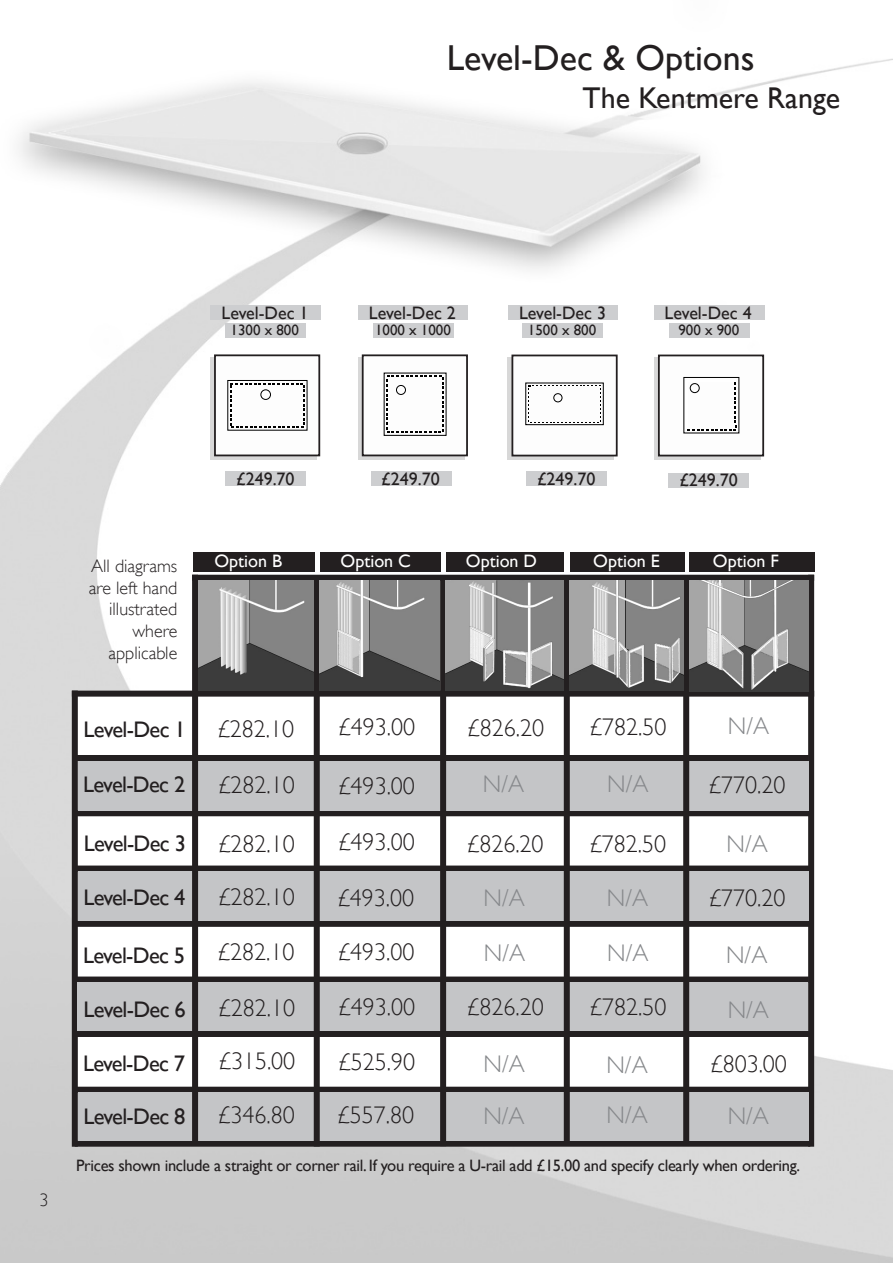
<style>
.page{position:relative;width:893px;height:1263px;background:#fff}
.page>*{position:absolute;margin:0;border:0;box-sizing:border-box;transform-origin:0 0}
.t1{font:36px "Gill Sans";color:#231f20}
.t2{font:30px "Gill Sans";color:#231f20}
.t3{font:300 24px "Gill Sans";color:#231f20}
.t4{font:300 24px "Gill Sans";color:#86888b}
.t5{font:22.5px "Gill Sans";letter-spacing:-.03em;color:#231f20}
.t6{font:18px "Gill Sans";color:#231f20}
.t7{font:300 18px "Gill Sans";color:#231f20}
.t8{font:18px "Gill Sans";color:#fff}
.t9{font:16.5px "Gill Sans";letter-spacing:-.02em;color:#231f20}
.t10{font:15px "Gill Sans";color:#231f20}
</style>
<div class="page">
<img style="left:0;top:59px;width:893px;height:1204px">
<div style="left:210px;top:357px;width:107px;height:103px;background:linear-gradient(to right,#d8d8d8,#d8d8d8)"></div>
<div style="left:215px;top:355px;width:104px;height:100px;background:#fdfdfd"></div>
<div style="left:214px;top:354px;width:106px;height:102px;border:2px solid #231f20"></div>
<div style="left:358px;top:357px;width:107px;height:103px;background:linear-gradient(to right,#d8d8d8,#d8d8d8)"></div>
<div style="left:363px;top:355px;width:104px;height:100px;background:#fdfdfd"></div>
<div style="left:362px;top:354px;width:106px;height:102px;border:2px solid #231f20"></div>
<div style="left:508px;top:357px;width:106px;height:103px;background:linear-gradient(to right,#d8d8d8,#d8d8d8)"></div>
<div style="left:512px;top:355px;width:105px;height:101px;background:#fdfdfd"></div>
<div style="left:511px;top:355px;width:107px;height:101px;border:2px solid #231f20"></div>
<div style="left:654px;top:357px;width:107px;height:103px;background:linear-gradient(to right,#d8d8d8,#d8d8d8)"></div>
<div style="left:659px;top:355px;width:104px;height:101px;background:#fdfdfd"></div>
<div style="left:658px;top:355px;width:106px;height:101px;border:2px solid #231f20"></div>
<svg style="left:78px;top:697px;width:730px;height:390px"></svg>
<div style="left:72px;top:691px;width:6px;height:456px;background:#231f20"></div>
<div style="left:808px;top:575px;width:6px;height:572px;background:#231f20"></div>
<div style="left:72px;top:691px;width:742px;height:6px;background:#231f20"></div>
<div style="left:192px;top:575px;width:622px;height:6px;background:#231f20"></div>
<div style="left:76px;top:755px;width:733px;height:6px;background:#231f20"></div>
<div style="left:75px;top:810px;width:735px;height:6px;background:#231f20"></div>
<div style="left:75px;top:865px;width:735px;height:6px;background:#231f20"></div>
<div style="left:75px;top:921px;width:735px;height:6px;background:#231f20"></div>
<div style="left:75px;top:976px;width:734px;height:6px;background:#231f20"></div>
<div style="left:74px;top:1031px;width:736px;height:6px;background:#231f20"></div>
<div style="left:75px;top:1087px;width:735px;height:6px;background:#231f20"></div>
<div style="left:75px;top:1141px;width:735px;height:6px;background:#231f20"></div>
<div style="left:78px;top:761px;width:730px;height:49px;background:#c4c5c7"></div>
<div style="left:78px;top:871px;width:730px;height:50px;background:#c4c5c7"></div>
<div style="left:78px;top:982px;width:730px;height:49px;background:#c4c5c7"></div>
<div style="left:78px;top:1093px;width:730px;height:48px;background:#c4c5c7"></div>
<div style="left:192px;top:575px;width:6px;height:569px;background:#231f20"></div>
<div style="left:314px;top:578px;width:6px;height:568px;background:#231f20"></div>
<div style="left:440px;top:576px;width:6px;height:570px;background:#231f20"></div>
<div style="left:564px;top:576px;width:6px;height:570px;background:#231f20"></div>
<div style="left:683px;top:579px;width:6px;height:567px;background:#231f20"></div>
<div style="left:210px;top:305px;width:111px;height:14px;background:#cdced0"></div>
<div style="left:358px;top:305px;width:110px;height:14px;background:#cdced0"></div>
<div style="left:508px;top:305px;width:109px;height:14px;background:#cdced0"></div>
<div style="left:654px;top:305px;width:110px;height:14px;background:#cdced0"></div>
<div style="left:193px;top:552px;width:122px;height:20px;background:#231f20"></div>
<div style="left:320px;top:552px;width:121px;height:20px;background:#231f20"></div>
<div style="left:447px;top:552px;width:117px;height:20px;background:#231f20"></div>
<div style="left:570px;top:552px;width:114px;height:20px;background:#231f20"></div>
<div style="left:689px;top:552px;width:126px;height:20px;background:#231f20"></div>
<svg style="left:227px;top:380px;width:81px;height:51px"></svg>
<svg style="left:383px;top:372px;width:64px;height:64px"></svg>
<svg style="left:525px;top:382px;width:79px;height:43px"></svg>
<svg style="left:683px;top:377px;width:56px;height:57px"></svg>
<img style="left:198px;top:581px;width:116px;height:110px">
<img style="left:320px;top:580px;width:120px;height:111px">
<img style="left:446px;top:581px;width:118px;height:110px">
<img style="left:569px;top:581px;width:115px;height:110px">
<img style="left:689px;top:581px;width:120px;height:110px">
<div style="left:226px;top:472px;width:80px;height:14px;background:#cdced0"></div>
<div style="left:372px;top:472px;width:80px;height:14px;background:#cdced0"></div>
<div style="left:526px;top:471px;width:80px;height:15px;background:#cdced0"></div>
<div style="left:669px;top:473px;width:80px;height:14px;background:#cdced0"></div>
<div style="left:225px;top:323px;width:80px;height:14px;background:#cdced0"></div>
<div style="left:373px;top:323px;width:80px;height:14px;background:#cdced0"></div>
<div style="left:523px;top:323px;width:80px;height:14px;background:#cdced0"></div>
<div style="left:669px;top:323px;width:80px;height:14px;background:#cdced0"></div>
<hr style="left:686px;top:380px;width:50px;height:2px;background:#fff">
<hr style="left:685px;top:382px;width:2px;height:46px;background:#fff">
<p class="t1" style="left:447px;top:37px;width:309px">Level-Dec &amp; Options</p>
<p class="t2" style="left:583px;top:80px;width:259px">The Kentmere Range</p>
<p class="t6" style="left:222px;top:302px;width:89px">Level-Dec 1</p>
<p class="t6" style="left:369px;top:302px;width:89px">Level-Dec 2</p>
<p class="t6" style="left:519px;top:302px;width:89px">Level-Dec 3</p>
<p class="t6" style="left:665px;top:302px;width:89px">Level-Dec 4</p>
<p class="t10" style="left:230px;top:321px;width:70px">1300 x 800</p>
<p class="t10" style="left:375px;top:321px;width:77px">1000 x 1000</p>
<p class="t10" style="left:528px;top:321px;width:70px">1500 x 800</p>
<p class="t10" style="left:678px;top:321px;width:62px">900 x 900</p>
<p class="t7" style="left:40px;top:1190px;width:10px">3</p>
<p class="t6" style="left:236px;top:468px;width:60px">£249.70</p>
<p class="t6" style="left:381px;top:468px;width:60px">£249.70</p>
<p class="t6" style="left:537px;top:468px;width:60px">£249.70</p>
<p class="t6" style="left:679px;top:469px;width:60px">£249.70</p>
<p class="t7" style="left:91px;top:556px;width:88px">All diagrams</p>
<p class="t8" style="left:214px;top:551px;width:69px">Option B</p>
<p class="t8" style="left:341px;top:551px;width:72px">Option C</p>
<p class="t8" style="left:466px;top:550px;width:73px">Option D</p>
<p class="t8" style="left:593px;top:550px;width:68px">Option E</p>
<p class="t8" style="left:713px;top:550px;width:68px">Option F</p>
<p class="t7" style="left:89px;top:577px;width:90px">are left hand</p>
<p class="t7" style="left:109px;top:599px;width:70px">illustrated</p>
<p class="t7" style="left:133px;top:620px;width:46px">where</p>
<p class="t7" style="left:108px;top:642px;width:70px">applicable</p>
<p class="t5" style="left:84px;top:717px;width:104px">Level-Dec 1</p>
<p class="t3" style="left:217px;top:714px;width:79px">£282.10</p>
<p class="t3" style="left:337px;top:713px;width:79px">£493.00</p>
<p class="t3" style="left:466px;top:713px;width:79px">£826.20</p>
<p class="t3" style="left:589px;top:712px;width:79px">£782.50</p>
<p class="t4" style="left:728px;top:712px;width:43px">N/A</p>
<p class="t4" style="left:483px;top:770px;width:43px">N/A</p>
<p class="t4" style="left:607px;top:770px;width:43px">N/A</p>
<p class="t5" style="left:83px;top:771px;width:104px">Level-Dec 2</p>
<p class="t3" style="left:217px;top:771px;width:79px">£282.10</p>
<p class="t3" style="left:337px;top:772px;width:79px">£493.00</p>
<p class="t3" style="left:708px;top:771px;width:79px">£770.20</p>
<p class="t5" style="left:84px;top:830px;width:104px">Level-Dec 3</p>
<p class="t3" style="left:217px;top:830px;width:79px">£282.10</p>
<p class="t3" style="left:337px;top:828px;width:79px">£493.00</p>
<p class="t3" style="left:466px;top:830px;width:79px">£826.20</p>
<p class="t3" style="left:589px;top:830px;width:79px">£782.50</p>
<p class="t4" style="left:727px;top:830px;width:43px">N/A</p>
<p class="t5" style="left:83px;top:884px;width:104px">Level-Dec 4</p>
<p class="t3" style="left:217px;top:883px;width:79px">£282.10</p>
<p class="t3" style="left:337px;top:884px;width:79px">£493.00</p>
<p class="t3" style="left:708px;top:884px;width:79px">£770.20</p>
<p class="t4" style="left:483px;top:884px;width:43px">N/A</p>
<p class="t4" style="left:484px;top:939px;width:43px">N/A</p>
<p class="t4" style="left:607px;top:884px;width:43px">N/A</p>
<p class="t3" style="left:217px;top:938px;width:79px">£282.10</p>
<p class="t3" style="left:337px;top:938px;width:79px">£493.00</p>
<p class="t4" style="left:607px;top:939px;width:43px">N/A</p>
<p class="t4" style="left:726px;top:941px;width:43px">N/A</p>
<p class="t4" style="left:728px;top:996px;width:43px">N/A</p>
<p class="t5" style="left:83px;top:942px;width:104px">Level-Dec 5</p>
<p class="t5" style="left:84px;top:997px;width:104px">Level-Dec 6</p>
<p class="t3" style="left:218px;top:993px;width:79px">£282.10</p>
<p class="t3" style="left:337px;top:993px;width:79px">£493.00</p>
<p class="t3" style="left:466px;top:992px;width:79px">£826.20</p>
<p class="t3" style="left:589px;top:992px;width:79px">£782.50</p>
<p class="t5" style="left:83px;top:1050px;width:104px">Level-Dec 7</p>
<p class="t3" style="left:218px;top:1047px;width:79px">£315.00</p>
<p class="t3" style="left:337px;top:1048px;width:79px">£525.90</p>
<p class="t5" style="left:83px;top:1103px;width:104px">Level-Dec 8</p>
<p class="t3" style="left:217px;top:1101px;width:79px">£346.80</p>
<p class="t3" style="left:337px;top:1101px;width:79px">£557.80</p>
<p class="t4" style="left:484px;top:1050px;width:43px">N/A</p>
<p class="t4" style="left:483px;top:1102px;width:43px">N/A</p>
<p class="t4" style="left:606px;top:1051px;width:43px">N/A</p>
<p class="t3" style="left:709px;top:1050px;width:79px">£803.00</p>
<p class="t4" style="left:606px;top:1101px;width:43px">N/A</p>
<p class="t4" style="left:728px;top:1102px;width:43px">N/A</p>
<p class="t9" style="left:76px;top:1155px;width:725px">Prices shown include a straight or corner rail. If you require a U-rail add £15.00 and specify clearly when ordering.</p>
</div>
